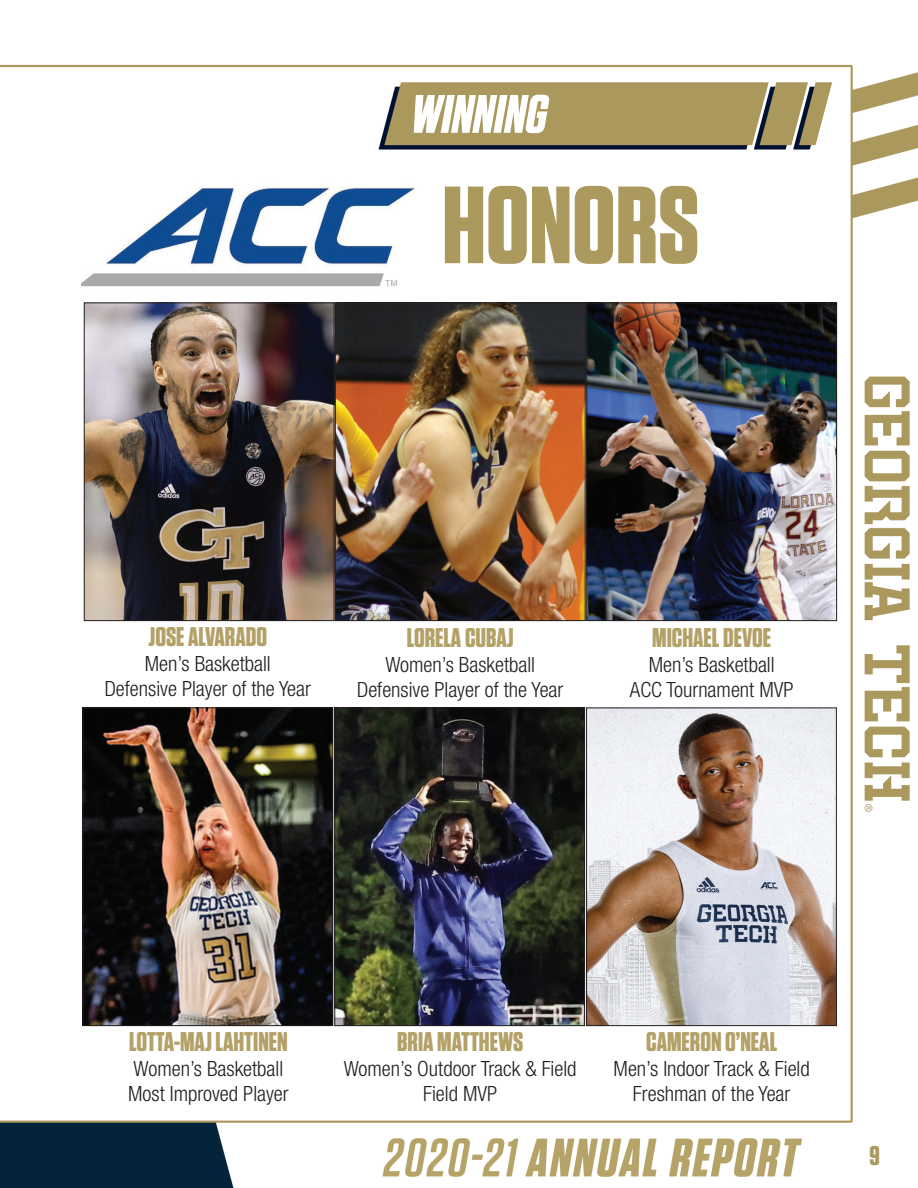
<style>
.page{position:relative;width:918px;height:1188px;background:#fff}
.page>*{position:absolute;margin:0;border:0;box-sizing:border-box;transform-origin:0 0}
.t1{font:700 109.5px "Tungsten";color:#ab995d}
.t2{font:italic 700 54px "Tungsten";color:#fff}
.t3{font:700 27px "Tungsten";color:#b3a168}
.t4{font:700 27px "Tungsten";color:#ab995d}
.t5{font:300 condensed 21px/25.2px "Helvetica Neue LT Std";color:#231f20;text-align:center}
</style>
<div class="page">
<img style="left:0;top:64px;width:918px;height:1124px">
<img style="left:373px;top:81px;width:464px;height:71px">
<img style="left:81px;top:174px;width:342px;height:125px">
<img style="left:86px;top:303px;width:498px;height:318px">
<div style="left:84px;top:303px;width:250px;height:318px;border:1px solid #231f20"></div>
<img style="left:85px;top:710px;width:246px;height:314px">
<div style="left:83px;top:708px;width:250px;height:318px;border:1px solid #231f20"></div>
<img style="left:588px;top:710px;width:247px;height:314px">
<div style="left:586px;top:708px;width:251px;height:318px;border:1px solid #231f20"></div>
<div style="left:335px;top:303px;width:251px;height:318px;border:1px solid #231f20"></div>
<img style="left:336px;top:710px;width:247px;height:314px">
<div style="left:334px;top:708px;width:251px;height:318px;border:1px solid #231f20"></div>
<img style="left:588px;top:305px;width:247px;height:314px">
<div style="left:586px;top:303px;width:251px;height:318px;border:1px solid #231f20"></div>
<h2 class="t2" style="left:409px;top:85px;width:148px">WINNING</h2>
<h1 class="t1" style="left:442px;top:167px;width:258px">HONORS</h1>
<p class="t3" style="left:149px;top:622px;width:120px">JOSE ALVARADO</p>
<p class="t5" style="left:105px;top:651px;width:208px">Men’s Basketball<br>Defensive Player of the Year</p>
<p class="t3" style="left:407px;top:623px;width:109px">LORELA CUBAJ</p>
<p class="t5" style="left:357px;top:652px;width:208px">Women’s Basketball<br>Defensive Player of the Year</p>
<p class="t3" style="left:652px;top:623px;width:121px">MICHAEL DEVOE</p>
<p class="t5" style="left:630px;top:652px;width:165px">Men’s Basketball<br>ACC Tournament MVP</p>
<p class="t3" style="left:129px;top:1027px;width:160px">LOTTA-MAJ LAHTINEN</p>
<p class="t5" style="left:128px;top:1056px;width:162px;text-align:left">Women’s Basketball<br>Most Improved Player</p>
<p class="t3" style="left:397px;top:1027px;width:128px">BRIA MATTHEWS</p>
<p class="t5" style="left:344px;top:1056px;width:234px">Women’s Outdoor Track &amp; Field<br>Field MVP</p>
<p class="t3" style="left:646px;top:1027px;width:132px">CAMERON O’NEAL</p>
<p class="t5" style="left:614px;top:1056px;width:198px">Men’s Indoor Track &amp; Field<br>Freshman of the Year</p>
<p class="t4" style="left:869px;top:1141px;width:12px">9</p>
</div>
